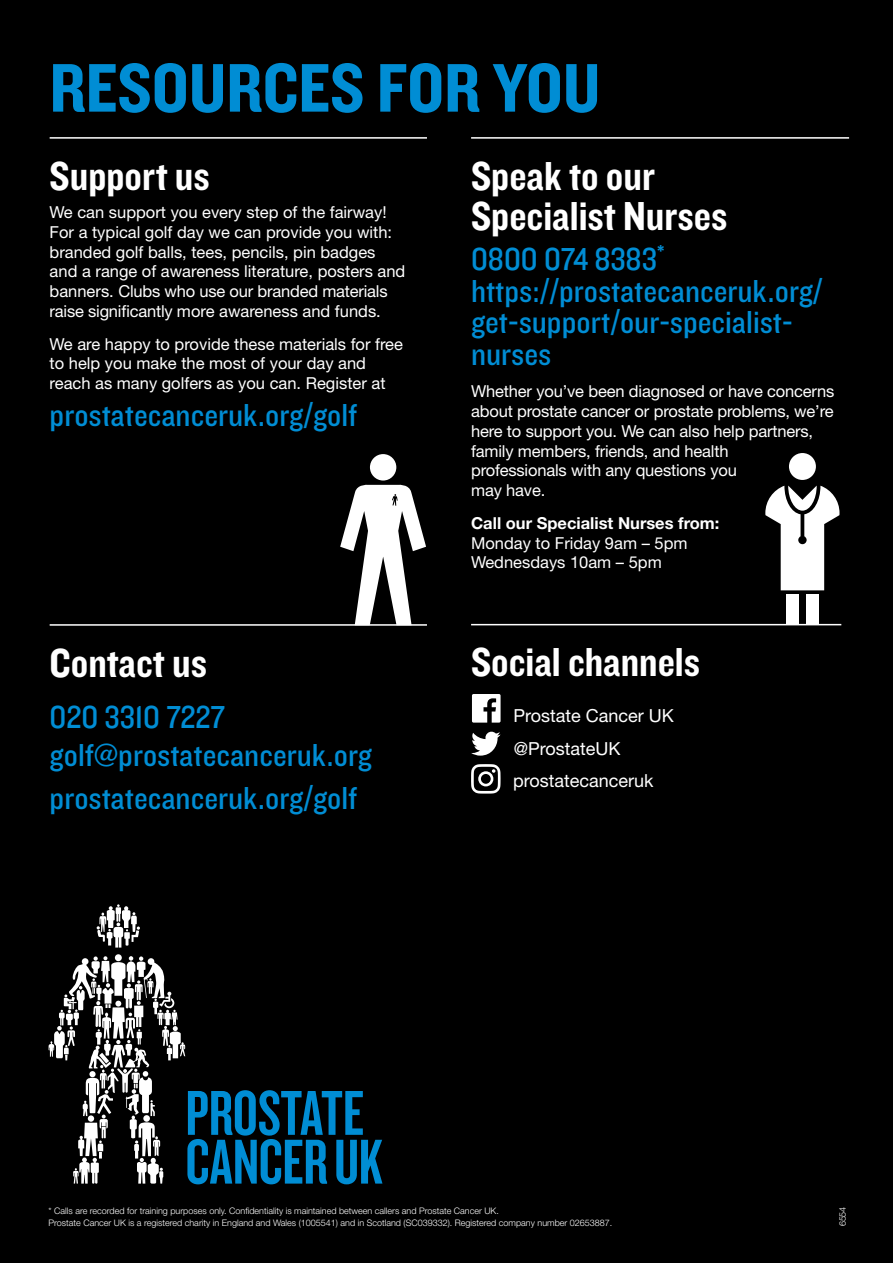
<style>
.page{position:relative;width:893px;height:1263px;background:#000}
.page>*{position:absolute;margin:0;border:0;box-sizing:border-box;transform-origin:0 0}
.t1{font:71.4px "Knockout 50 Welterweight";color:#008dd4}
.t2{font:42px/40.5px "Knockout 50 Welterweight";color:#fff}
.t3{font:33px/31.5px "Knockout 30 Junior Welterwt";color:#008dd4}
.t4{font:18px/32.5px "Helvetica Neue LT Std";color:#fff}
.t5{font:16.5px/19.8px "Helvetica Neue LT Std";color:#fff}
.t6{font:700 16.5px "Helvetica Neue LT Std";color:#fff}
.t7{font:300 9px/12px "Helvetica Neue LT Std";color:#fff}
</style>
<div class="page">
<hr style="left:471px;top:624px;width:370px;height:1px;background:#fff">
<hr style="left:50px;top:624px;width:377px;height:2px;background:#fff">
<hr style="left:471px;top:137px;width:378px;height:2px;background:#fff">
<hr style="left:50px;top:137px;width:377px;height:2px;background:#fff">
<svg style="left:97px;top:904px;width:43px;height:43px"></svg>
<svg style="left:49px;top:956px;width:333px;height:228px"></svg>
<div style="left:786px;top:594px;width:13px;height:30px;background:#fff"></div>
<div style="left:806px;top:594px;width:12px;height:30px;background:#fff"></div>
<div style="left:789px;top:453px;width:27px;height:27px;background:#fff;border-radius:50%"></div>
<svg style="left:765px;top:486px;width:74px;height:104px"></svg>
<svg style="left:472px;top:694px;width:29px;height:29px"></svg>
<svg style="left:471px;top:732px;width:30px;height:24px"></svg>
<svg style="left:471px;top:764px;width:30px;height:29px"></svg>
<div style="left:370px;top:454px;width:26px;height:26px;background:#fff;border-radius:13px"></div>
<svg style="left:340px;top:484px;width:86px;height:141px"></svg>
<h1 class="t1" style="left:50px;top:41px;width:552px">RESOURCES FOR YOU</h1>
<h2 class="t2" style="left:50px;top:154px;width:162px">Support us</h2>
<p class="t5" style="left:50px;top:202px;width:357px">We can support you every step of the fairway!<br>For a typical golf day we can provide you with: branded golf balls, tees, pencils, pin badges and a range of awareness literature, posters and banners. Clubs who use our branded materials raise significantly more awareness and funds.</p>
<p class="t5" style="left:50px;top:334px;width:355px">We are happy to provide these materials for free to help you make the most of your day and reach as many golfers as you can. Register at</p>
<h3 class="t3" style="left:50px;top:398px;width:309px">prostatecanceruk.org/golf</h3>
<h2 class="t2" style="left:471px;top:154px;width:258px">Speak to our<br>Specialist Nurses</h2>
<h3 class="t3" style="left:471px;top:242px;width:353px">0800 074 8383<sup>* </sup>https://prostatecanceruk.org/ get-support/our-specialist&shy;nurses</h3>
<p class="t5" style="left:471px;top:381px;width:365px">Whether you’ve been diagnosed or have concerns about prostate cancer or prostate problems, we’re here to support you. We can also help partners, family members, friends, and health<br>professionals with any questions you<br>may have.</p>
<p class="t6" style="left:471px;top:513px;width:250px">Call our Specialist Nurses from:</p>
<p class="t5" style="left:471px;top:533px;width:218px">Monday to Friday 9am – 5pm<br>Wednesdays 10am – 5pm</p>
<h2 class="t2" style="left:50px;top:641px;width:159px">Contact us</h2>
<h2 class="t2" style="left:471px;top:641px;width:230px">Social channels</h2>
<h3 class="t3" style="left:50px;top:696px;width:324px;line-height:38.5px">020 3310 7227 golf@prostatecanceruk.org</h3>
<h3 class="t3" style="left:50px;top:781px;width:309px">prostatecanceruk.org/golf</h3>
<p class="t4" style="left:513px;top:699px;width:162px">Prostate Cancer UK @ProstateUK prostatecanceruk</p>
<p class="t7" style="left:49px;top:1205px;width:565px">* Calls are recorded for training purposes only. Confidentiality is maintained between callers and Prostate Cancer UK.<br>Prostate Cancer UK is a registered charity in England and Wales (1005541) and in Scotland (SC039332). Registered company number 02653887.</p>
<p class="t7" style="left:836px;top:1226px;width:21px;rotate:-90deg">6554</p>
</div>
